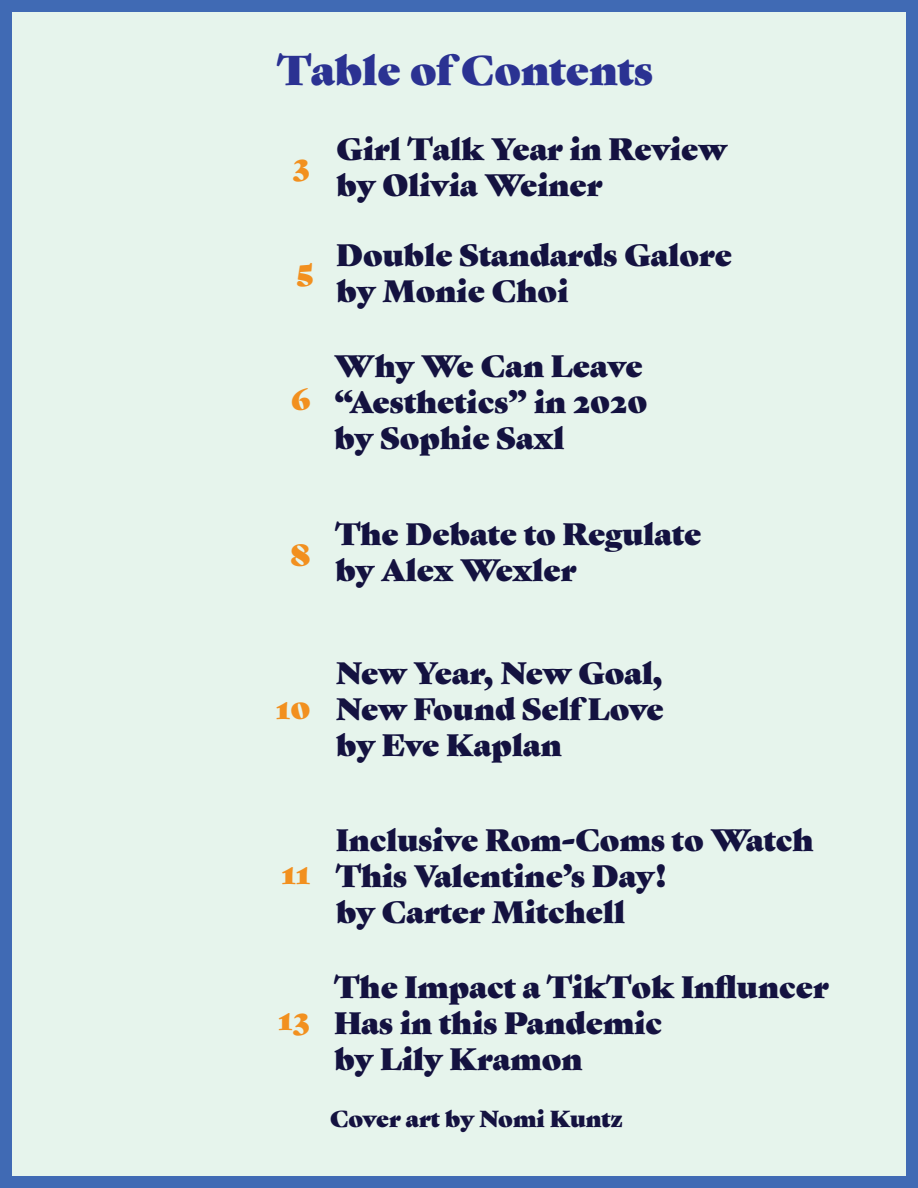
<style>
.page{position:relative;width:918px;height:1188px;background:#fff}
.page>*{position:absolute;margin:0;border:0;box-sizing:border-box;transform-origin:0 0}
.t1{font:40.5px "Gastromond";color:#2b3292}
.t2{font:30px "Gastromond";color:#141240}
.t3{font:30px "Gastromond";color:#f2901f}
.t4{font:22.5px "Gastromond";color:#141240}
</style>
<div class="page">
<div style="left:6px;top:6px;width:906px;height:1176px;background:#e6f4ec"></div>
<div style="left:0;top:0;width:918px;height:1188px;border:12px solid #406ab4"></div>
<p class="t1" style="left:277px;top:39px;width:377px">Table of Contents</p>
<p class="t3" style="left:293px;top:142px;width:19px">3</p>
<p class="t3" style="left:297px;top:247px;width:18px">5</p>
<p class="t3" style="left:291px;top:376px;width:21px">6</p>
<p class="t2" style="left:337px;top:126px;width:392px">Girl Talk Year in Review</p>
<p class="t2" style="left:337px;top:162px;width:267px">by Olivia Weiner</p>
<p class="t2" style="left:337px;top:231px;width:397px">Double Standards Galore</p>
<p class="t2" style="left:337px;top:267px;width:233px">by Monie Choi</p>
<p class="t2" style="left:334px;top:343px;width:310px">Why We Can Leave</p>
<p class="t2" style="left:334px;top:379px;width:314px">“Aesthetics” in 2020</p>
<p class="t2" style="left:334px;top:415px;width:232px">by Sophie Saxl</p>
<p class="t3" style="left:290px;top:532px;width:22px">8</p>
<p class="t2" style="left:335px;top:511px;width:368px">The Debate to Regulate</p>
<p class="t2" style="left:335px;top:547px;width:243px">by Alex Wexler</p>
<p class="t3" style="left:276px;top:685px;width:36px">10</p>
<p class="t2" style="left:336px;top:650px;width:328px">New Year, New Goal,</p>
<p class="t2" style="left:336px;top:686px;width:329px">New Found Self Love</p>
<p class="t2" style="left:336px;top:722px;width:227px">by Eve Kaplan</p>
<p class="t3" style="left:282px;top:850px;width:30px">11</p>
<p class="t3" style="left:278px;top:995px;width:34px">13</p>
<p class="t2" style="left:336px;top:817px;width:479px">Inclusive Rom-Coms to Watch</p>
<p class="t2" style="left:336px;top:853px;width:333px">This Valentine’s Day!</p>
<p class="t2" style="left:336px;top:889px;width:291px">by Carter Mitchell</p>
<p class="t2" style="left:334px;top:964px;width:496px">The Impact a TikTok Influncer</p>
<p class="t2" style="left:334px;top:1000px;width:329px">Has in this Pandemic</p>
<p class="t2" style="left:334px;top:1036px;width:250px">by Lily Kramon</p>
<p class="t4" style="left:330px;top:1102px;width:294px">Cover art by Nomi Kuntz</p>
</div>
